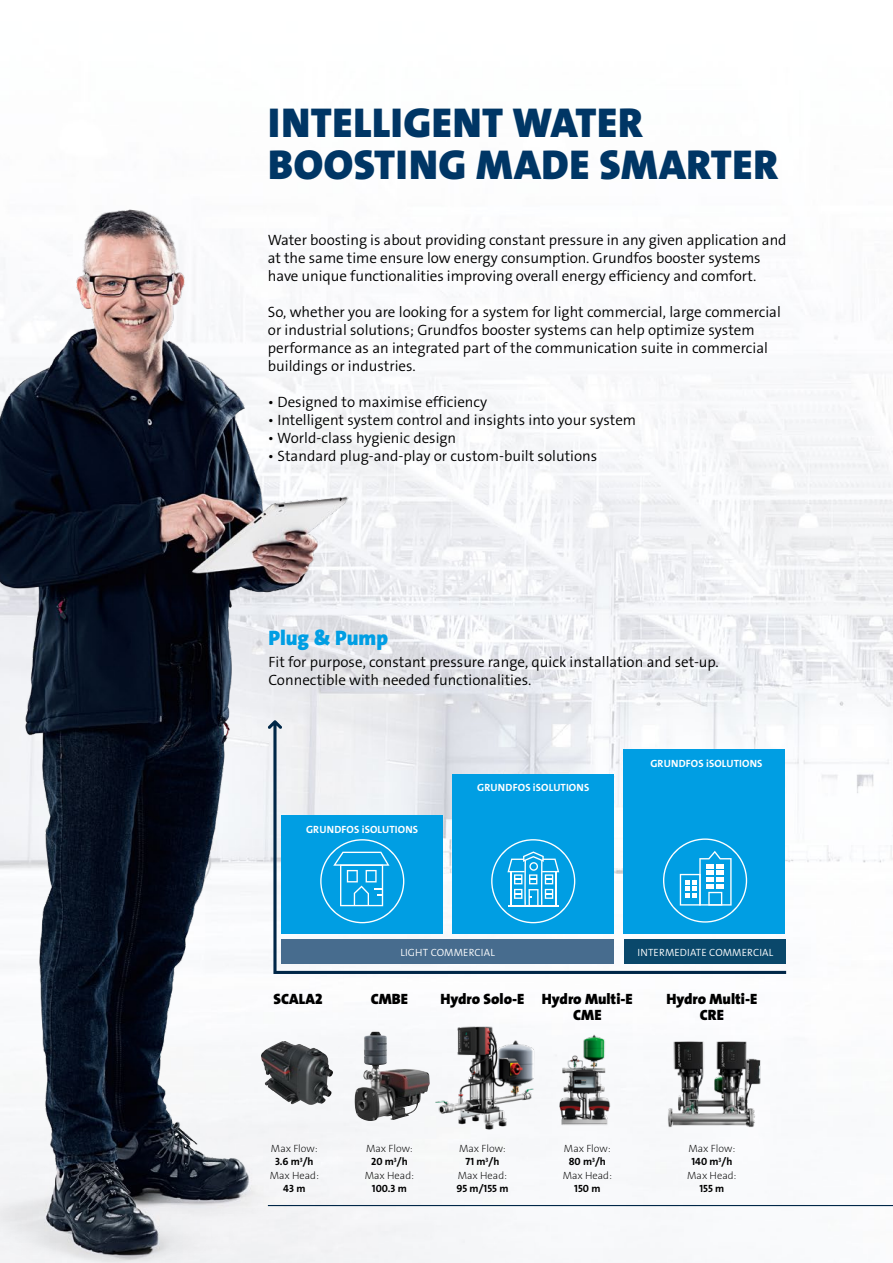
<style>
.page{position:relative;width:893px;height:1263px;background:#fff}
.page>*{position:absolute;margin:0;border:0;box-sizing:border-box;transform-origin:0 0}
.t1{font:42px/42px "Grundfos The Sans V2 OT 9 BL";letter-spacing:.015em;color:#003665}
.t2{font:21px "Grundfos The Sans V2 OT 9 BL";color:#009ee3}
.t3{font:15px/18px "Grundfos The Sans V2 OT 4 SL";color:#000}
.t4{font:15px/16.5px "Grundfos The Sans V2 OT 9 BL";color:#000;text-align:center}
.t5{font:10.5px "Grundfos The Sans V2 OT 2 XL";color:#000}
.t6{font:10.5px "Grundfos The Sans V2 OT 7 B";color:#000}
.t7{font:10.5px "Grundfos The Sans V2 OT 7 B";letter-spacing:.015em;color:#fff}
.t8{font:10.5px "Grundfos The Sans V2 OT 4 SL";letter-spacing:.015em;color:#fff}
</style>
<div class="page">
<img style="left:383px;top:291px;width:510px;height:972px">
<svg style="left:383px;top:720px;width:403px;height:254px;fill:#009ee3"></svg>
<img style="left:634px;top:1028px;width:155px;height:108px">
<img style="left:544px;top:1033px;width:85px;height:97px">
<hr style="left:268px;top:1205px;width:625px;height:1px;background:#002748">
<img style="left:432px;top:1023px;width:106px;height:118px">
<img style="left:383px;top:1032px;width:47px;height:89px">
<img style="left:0;top:209px;width:383px;height:1054px">
<img style="left:0;top:216px;width:119px;height:936px">
<h1 class="t1" style="left:268px;top:103px;width:511px">INTELLIGENT WATER<br>BOOSTING MADE SMARTER</h1>
<p class="t3" style="left:268px;top:231px;width:520px">Water boosting is about providing constant pressure in any given application and at the same time ensure low energy consumption. Grundfos booster systems have unique functionalities improving overall energy efficiency and comfort.</p>
<p class="t3" style="left:268px;top:303px;width:514px">So, whether you are looking for a system for light commercial, large commercial or industrial solutions; Grundfos booster systems can help optimize system performance as an integrated part of the communication suite in commercial buildings or industries.</p>
<p class="t3" style="left:268px;top:393px;width:221px">• Designed to maximise efficiency</p>
<p class="t3" style="left:268px;top:411px;width:370px">• Intelligent system control and insights into your system</p>
<p class="t3" style="left:268px;top:429px;width:190px">• World-class hygienic design</p>
<p class="t3" style="left:268px;top:447px;width:331px">• Standard plug-and-play or custom-built solutions</p>
<h2 class="t2" style="left:268px;top:624px;width:121px">Plug &amp; Pump</h2>
<p class="t3" style="left:268px;top:653px;width:452px">Fit for purpose, constant pressure range, quick installation and set-up.<br>Connectible with needed functionalities.</p>
<p class="t7" style="left:306px;top:822px;width:114px">GRUNDFOS iSOLUTIONS</p>
<p class="t7" style="left:477px;top:781px;width:114px">GRUNDFOS iSOLUTIONS</p>
<p class="t7" style="left:650px;top:756px;width:114px">GRUNDFOS iSOLUTIONS</p>
<p class="t8" style="left:400px;top:945px;width:96px">LIGHT COMMERCIAL</p>
<p class="t8" style="left:637px;top:945px;width:137px">INTERMEDIATE COMMERCIAL</p>
<p class="t4" style="left:274px;top:990px;width:50px">SCALA2</p>
<p class="t4" style="left:371px;top:990px;width:39px">CMBE</p>
<p class="t4" style="left:440px;top:990px;width:85px">Hydro Solo-E</p>
<p class="t4" style="left:542px;top:990px;width:92px">Hydro Multi-E<br>CME</p>
<p class="t4" style="left:666px;top:990px;width:92px">Hydro Multi-E<br>CRE</p>
<p class="t5" style="left:271px;top:1141px;width:48px">Max Flow:</p>
<p class="t6" style="left:275px;top:1155px;width:40px">3.6 m<sup>3</sup>/h</p>
<p class="t5" style="left:270px;top:1168px;width:51px">Max Head:</p>
<p class="t6" style="left:283px;top:1182px;width:24px">43 m</p>
<p class="t5" style="left:366px;top:1141px;width:48px">Max Flow:</p>
<p class="t6" style="left:371px;top:1155px;width:38px">20 m<sup>3</sup>/h</p>
<p class="t5" style="left:365px;top:1168px;width:51px">Max Head:</p>
<p class="t6" style="left:372px;top:1182px;width:36px">100.3 m</p>
<p class="t5" style="left:459px;top:1141px;width:48px">Max Flow:</p>
<p class="t6" style="left:465px;top:1155px;width:35px">71 m<sup>3</sup>/h</p>
<p class="t5" style="left:458px;top:1168px;width:51px">Max Head:</p>
<p class="t6" style="left:456px;top:1182px;width:54px">95 m/155 m</p>
<p class="t5" style="left:564px;top:1141px;width:48px">Max Flow:</p>
<p class="t6" style="left:569px;top:1155px;width:39px">80 m<sup>3</sup>/h</p>
<p class="t5" style="left:563px;top:1168px;width:51px">Max Head:</p>
<p class="t6" style="left:574px;top:1182px;width:28px">150 m</p>
<p class="t5" style="left:688px;top:1141px;width:48px">Max Flow:</p>
<p class="t6" style="left:691px;top:1155px;width:42px">140 m<sup>3</sup>/h</p>
<p class="t5" style="left:687px;top:1168px;width:51px">Max Head:</p>
<p class="t6" style="left:699px;top:1182px;width:26px">155 m</p>
</div>
